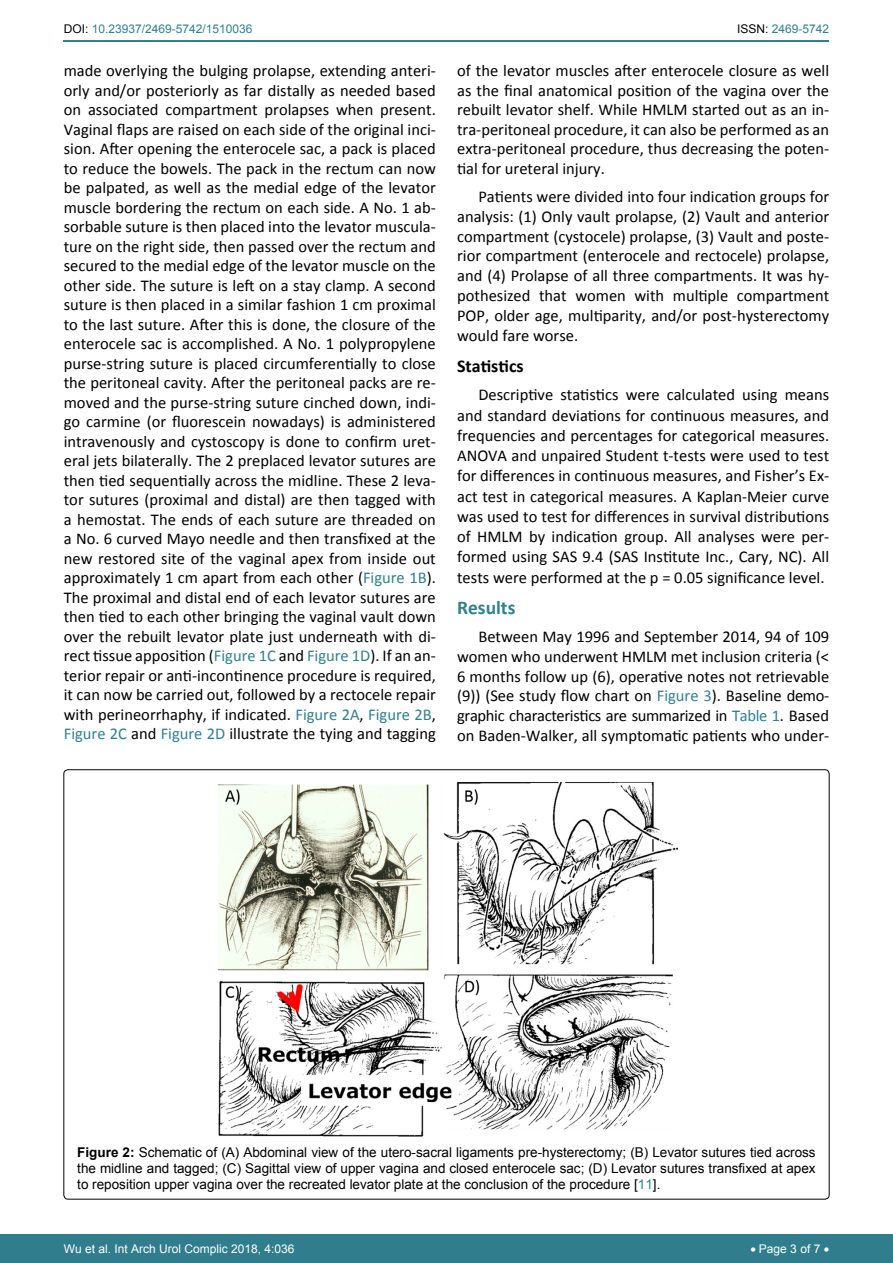
<style>
.page{position:relative;width:893px;height:1263px;background:#fff}
.page>*{position:absolute;margin:0;border:0;box-sizing:border-box;transform-origin:0 0}
.t1{font:700 19.5px "Calibri";color:#30808d}
.t2{font:700 18px "Calibri";color:#000}
.t3{font:16.5px/19.5px "Calibri";color:#000;text-align:justify}
.t4{font:13.5px/16.2px "Arial";color:#000;text-align:justify}
.t5{font:12px "Arial";color:#fff}
.t6{font:12px "Arial";color:#30808d}
.s1{color:#000}
.s2{color:#30808d}
.s3{font-weight:700}
</style>
<div class="page">
<hr style="left:64px;top:40px;width:765px;height:2px;background:#30808d">
<div style="left:0;top:1234px;width:893px;height:29px;background:#307d8d"></div>
<img style="left:218px;top:782px;width:460px;height:355px">
<p class="t6" style="left:64px;top:21px;width:190px"><span class="s1">DOI:</span> 10.23937/2469-5742/1510036</p>
<p class="t6" style="left:737px;top:21px;width:94px"><span class="s1">ISSN:</span> 2469-5742</p>
<p class="t3" style="left:64px;top:61px;width:374px">made overlying the bulging prolapse, extending anteri&shy;orly and/or posteriorly as far distally as needed based on associated compartment prolapses when present.<br>Vaginal flaps are raised on each side of the original inci&shy;sion. After opening the enterocele sac, a pack is placed to reduce the bowels. The pack in the rectum can now be palpated, as well as the medial edge of the levator muscle bordering the rectum on each side. A No. 1 ab&shy;sorbable suture is then placed into the levator muscula&shy;ture on the right side, then passed over the rectum and secured to the medial edge of the levator muscle on the other side. The suture is left on a stay clamp. A second suture is then placed in a similar fashion 1 cm proximal to the last suture. After this is done, the closure of the enterocele sac is accomplished. A No. 1 polypropylene purse-string suture is placed circumferentially to close the peritoneal cavity. After the peritoneal packs are re&shy;moved and the purse-string suture cinched down, indi&shy;go carmine (or fluorescein nowadays) is administered intravenously and cystoscopy is done to confirm uret&shy;eral jets bilaterally. The 2 preplaced levator sutures are then tied sequentially across the midline. These 2 leva&shy;tor sutures (proximal and distal) are then tagged with a hemostat. The ends of each suture are threaded on a No. 6 curved Mayo needle and then transfixed at the new restored site of the vaginal apex from inside out approximately 1 cm apart from each other (<span class="s2">Figure 1B</span>).<br>The proximal and distal end of each levator sutures are then tied to each other bringing the vaginal vault down over the rebuilt levator plate just underneath with di&shy;rect tissue apposition (<span class="s2">Figure 1C</span> and <span class="s2">Figure 1D</span>). If an an&shy;terior repair or anti-incontinence procedure is required, it can now be carried out, followed by a rectocele repair with perineorrhaphy, if indicated. <span class="s2">Figure 2A</span>, <span class="s2">Figure 2B</span>, <span class="s2">Figure 2C</span> and <span class="s2">Figure 2D</span> illustrate the tying and tagging</p>
<p class="t3" style="left:457px;top:61px;width:374px">of the levator muscles after enterocele closure as well as the final anatomical position of the vagina over the rebuilt levator shelf. While HMLM started out as an in&shy;tra-peritoneal procedure, it can also be performed as an extra-peritoneal procedure, thus decreasing the poten&shy;tial for ureteral injury.</p>
<p class="t3" style="left:457px;top:187px;width:374px;text-indent:21px">Patients were divided into four indication groups for analysis: (1) Only vault prolapse, (2) Vault and anterior compartment (cystocele) prolapse, (3) Vault and poste&shy;rior compartment (enterocele and rectocele) prolapse, and (4) Prolapse of all three compartments. It was hy&shy;pothesized that women with multiple compartment POP, older age, multiparity, and/or post-hysterectomy would fare worse.</p>
<p class="t2" style="left:457px;top:354px;width:68px">Statistics</p>
<p class="t3" style="left:457px;top:385px;width:374px;line-height:20.2px;text-indent:21px">Descriptive statistics were calculated using means and standard deviations for continuous measures, and frequencies and percentages for categorical measures.<br>ANOVA and unpaired Student t-tests were used to test for differences in continuous measures, and Fisher’s Ex&shy;act test in categorical measures. A Kaplan-Meier curve was used to test for differences in survival distributions of HMLM by indication group. All analyses were per&shy;formed using SAS 9.4 (SAS Institute Inc., Cary, NC). All tests were performed at the p = 0.05 significance level.</p>
<p class="t1" style="left:457px;top:595px;width:60px">Results</p>
<p class="t3" style="left:457px;top:627px;width:374px;text-indent:21px">Between May 1996 and September 2014, 94 of 109 women who underwent HMLM met inclusion criteria (&lt; 6 months follow up (6), operative notes not retrievable (9)) (See study flow chart on <span class="s2">Figure 3</span>). Baseline demo&shy;graphic characteristics are summarized in <span class="s2">Table 1</span>. Based on Baden-Walker, all symptomatic patients who under-</p>
<p class="t4" style="left:77px;top:1144px;width:740px"><span class="s3">Figure 2:</span> Schematic of (A) Abdominal view of the utero-sacral ligaments pre-hysterectomy; (B) Levator sutures tied across the midline and tagged; (C) Sagittal view of upper vagina and closed enterocele sac; (D) Levator sutures transfixed at apex to reposition upper vagina over the recreated levator plate at the conclusion of the procedure [<span class="s2">11</span>].</p>
<p class="t5" style="left:64px;top:1241px;width:232px">Wu et al. Int Arch Urol Complic 2018, 4:036</p>
<p class="t5" style="left:750px;top:1241px;width:80px">• Page 3 of 7 •</p>
</div>
